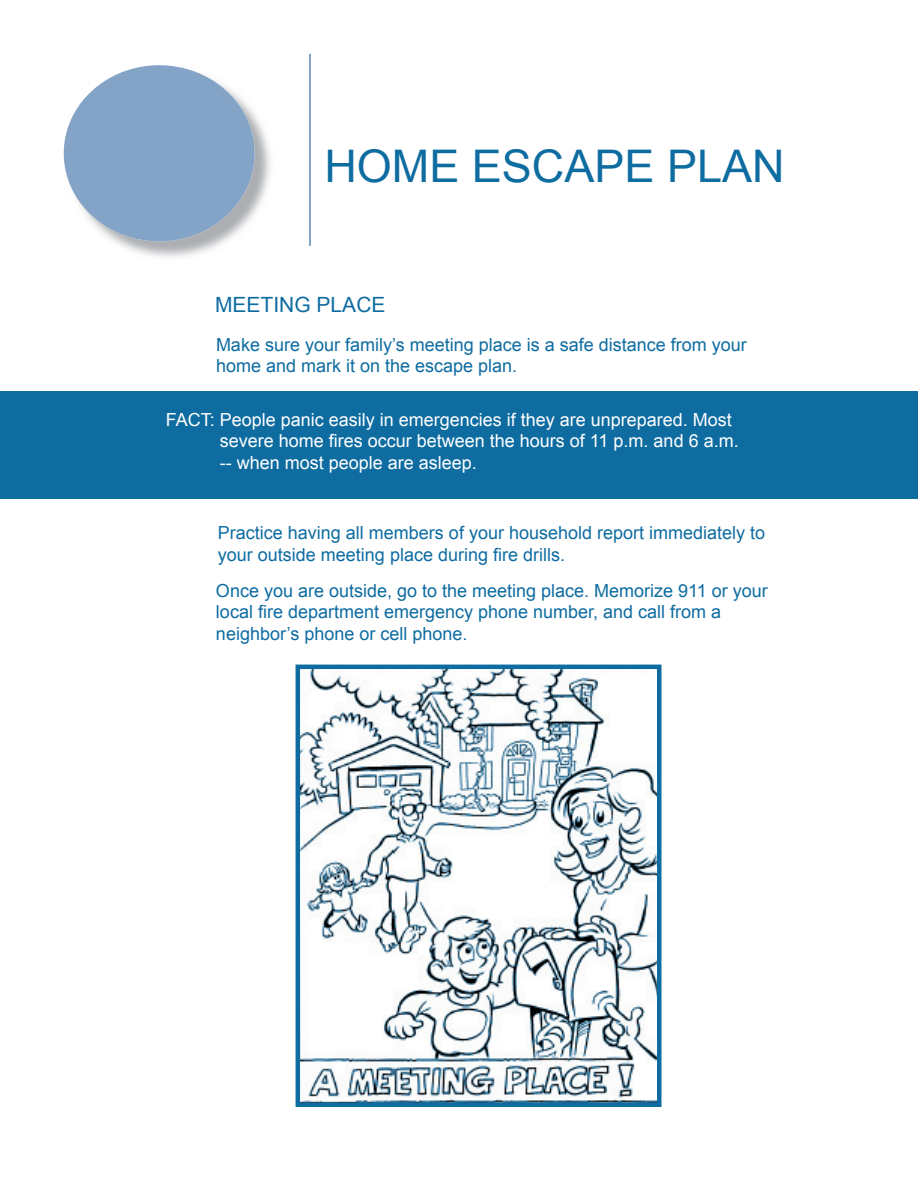
<style>
.page{position:relative;width:918px;height:1188px;background:#fff}
.page>*{position:absolute;margin:0;border:0;box-sizing:border-box;transform-origin:0 0}
.t1{font:45px "Arial";color:#0e6ca1}
.t2{font:21px "Arial";color:#0e6ca1}
.t3{font:18px/21.6px "Arial";color:#0e6ca1}
.t4{font:18px/21.6px "Arial";color:#fff}
</style>
<div class="page">
<img style="left:114px;top:115px;width:156px;height:142px">
<svg style="left:64px;top:65px;width:191px;height:176px"></svg>
<div style="left:0;top:391px;width:918px;height:107px;background:#0e6ca1"></div>
<img style="left:301px;top:670px;width:356px;height:432px">
<div style="left:296px;top:665px;width:366px;height:442px;border:4px solid #0e6ca1"></div>
<hr style="left:309px;top:54px;width:1px;height:191px;background:#84a4c7">
<h1 class="t1" style="left:324px;top:136px;width:462px">HOME ESCAPE PLAN</h1>
<p class="t2" style="left:215px;top:291px;width:172px">MEETING PLACE</p>
<p class="t3" style="left:216px;top:334px;width:532px">Make sure your family’s meeting place is a safe distance from your home and mark it on the escape plan.</p>
<p class="t4" style="left:220px;top:409px;width:520px;text-indent:-54px">FACT: People panic easily in emergencies if they are unprepared. Most severe home fires occur between the hours of 11 p.m. and 6 a.m. -- when most people are asleep.</p>
<p class="t3" style="left:218px;top:522px;width:549px">Practice having all members of your household report immediately to your outside meeting place during fire drills.</p>
<p class="t3" style="left:216px;top:580px;width:553px">Once you are outside, go to the meeting place. Memorize 911 or your local fire department emergency phone number, and call from a neighbor’s phone or cell phone.</p>
</div>
